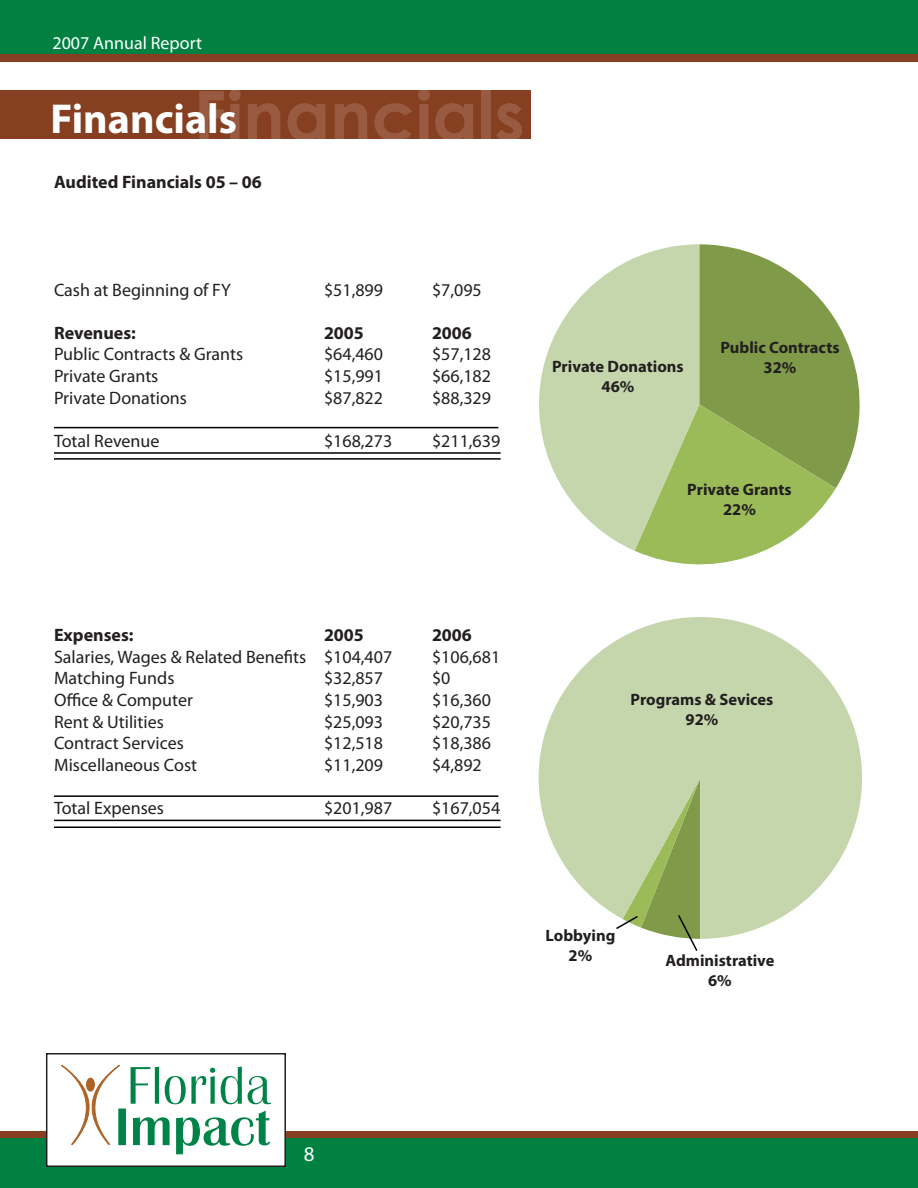
<style>
.page{position:relative;width:918px;height:1188px;background:#fff}
.page>*{position:absolute;margin:0;border:0;box-sizing:border-box;transform-origin:0 0}
.t1{font:700 42px "Myriad Pro";color:#fff}
.t2{font:21px "Myriad Pro";color:#fff}
.t3{font:18px "Myriad Pro";color:#231f20}
.t4{font:700 18px "Myriad Pro";color:#231f20}
.t5{font:18px "Myriad Pro";color:#fff}
.t6{font:700 16.5px/19.8px "Myriad Pro";color:#231f20;text-align:center}
.s1{font-family:"Century Gothic";font-size:69px}
</style>
<div class="page">
<div style="left:0;top:1131px;width:918px;height:43px;background:#863f20"></div>
<div style="left:0;top:1138px;width:918px;height:50px;background:#008142"></div>
<div style="left:47px;top:1054px;width:238px;height:112px;background:#fff"></div>
<div style="left:46px;top:1053px;width:240px;height:114px;border:2px solid #231f20"></div>
<div style="left:0;top:18px;width:918px;height:44px;background:#863f20"></div>
<div style="left:0;top:0;width:918px;height:54px;background:#008142"></div>
<div style="left:0;top:90px;width:530px;height:49px;background:#863f20"></div>
<hr style="left:54px;top:452px;width:447px;height:2px;background:#000">
<hr style="left:54px;top:427px;width:444px;height:1px;background:#000">
<hr style="left:54px;top:458px;width:447px;height:2px;background:#000">
<hr style="left:54px;top:795px;width:444px;height:2px;background:#000">
<hr style="left:54px;top:826px;width:447px;height:2px;background:#000">
<hr style="left:54px;top:820px;width:447px;height:1px;background:#000">
<svg style="left:538px;top:617px;width:324px;height:322px;fill:#c6d6ac"></svg>
<svg style="left:539px;top:244px;width:321px;height:321px"></svg>
<svg style="left:614px;top:778px;width:86px;height:173px;background:#b0c38b"></svg>
<svg style="left:61px;top:1065px;width:210px;height:89px"></svg>
<p class="t5" style="left:52px;top:31px;width:151px">2007 Annual Report</p>
<h1 class="t1" style="left:51px;top:91px;width:476px">Financials<span class="s1">Financials</span></h1>
<p class="t4" style="left:54px;top:170px;width:209px">Audited Financials 05 – 06</p>
<p class="t3" style="left:54px;top:278px;width:178px">Cash at Beginning of FY</p>
<p class="t3" style="left:324px;top:278px;width:61px">$51,899</p>
<p class="t3" style="left:432px;top:278px;width:51px">$7,095</p>
<p class="t4" style="left:54px;top:321px;width:83px">Revenues:</p>
<p class="t4" style="left:324px;top:321px;width:41px">2005</p>
<p class="t4" style="left:432px;top:321px;width:41px">2006</p>
<p class="t3" style="left:54px;top:343px;width:191px">Public Contracts &amp; Grants</p>
<p class="t3" style="left:324px;top:343px;width:61px">$64,460</p>
<p class="t3" style="left:432px;top:343px;width:61px">$57,128</p>
<p class="t3" style="left:54px;top:365px;width:106px">Private Grants</p>
<p class="t3" style="left:324px;top:365px;width:61px">$15,991</p>
<p class="t3" style="left:432px;top:365px;width:61px">$66,182</p>
<p class="t3" style="left:54px;top:386px;width:135px">Private Donations</p>
<p class="t3" style="left:324px;top:386px;width:61px">$87,822</p>
<p class="t3" style="left:432px;top:386px;width:61px">$88,329</p>
<p class="t3" style="left:54px;top:430px;width:107px">Total Revenue</p>
<p class="t3" style="left:324px;top:430px;width:70px">$168,273</p>
<p class="t3" style="left:432px;top:430px;width:70px">$211,639</p>
<p class="t6" style="left:720px;top:337px;width:121px">Public Contracts</p>
<p class="t6" style="left:552px;top:356px;width:133px">Private Donations</p>
<p class="t6" style="left:764px;top:357px;width:34px">32%</p>
<p class="t6" style="left:602px;top:376px;width:34px">46%</p>
<p class="t6" style="left:687px;top:479px;width:106px">Private Grants<br>22%</p>
<p class="t4" style="left:54px;top:623px;width:81px">Expenses:</p>
<p class="t4" style="left:324px;top:623px;width:41px">2005</p>
<p class="t4" style="left:432px;top:623px;width:41px">2006</p>
<p class="t3" style="left:54px;top:646px;width:340px">Salaries, Wages &amp; Related Benefits $104,407</p>
<p class="t3" style="left:432px;top:646px;width:70px">$106,681</p>
<p class="t3" style="left:54px;top:667px;width:122px">Matching Funds</p>
<p class="t3" style="left:324px;top:667px;width:61px">$32,857</p>
<p class="t3" style="left:432px;top:667px;width:20px">$0</p>
<p class="t3" style="left:54px;top:689px;width:140px">Office &amp; Computer</p>
<p class="t3" style="left:324px;top:689px;width:61px">$15,903</p>
<p class="t3" style="left:432px;top:689px;width:61px">$16,360</p>
<p class="t3" style="left:54px;top:710px;width:111px">Rent &amp; Utilities</p>
<p class="t3" style="left:324px;top:710px;width:61px">$25,093</p>
<p class="t3" style="left:432px;top:710px;width:61px">$20,735</p>
<p class="t3" style="left:54px;top:732px;width:131px">Contract Services</p>
<p class="t3" style="left:324px;top:732px;width:61px">$12,518</p>
<p class="t3" style="left:432px;top:732px;width:61px">$18,386</p>
<p class="t3" style="left:54px;top:754px;width:145px">Miscellaneous Cost</p>
<p class="t3" style="left:324px;top:754px;width:61px">$11,209</p>
<p class="t3" style="left:432px;top:754px;width:51px">$4,892</p>
<p class="t3" style="left:54px;top:797px;width:111px">Total Expenses</p>
<p class="t3" style="left:324px;top:797px;width:70px">$201,987</p>
<p class="t3" style="left:432px;top:797px;width:70px">$167,054</p>
<p class="t6" style="left:631px;top:689px;width:144px">Programs &amp; Sevices<br>92%</p>
<p class="t6" style="left:546px;top:925px;width:71px">Lobbying<br>2%</p>
<p class="t6" style="left:665px;top:950px;width:110px">Administrative<br>6%</p>
<p class="t2" style="left:304px;top:1141px;width:12px">8</p>
</div>
